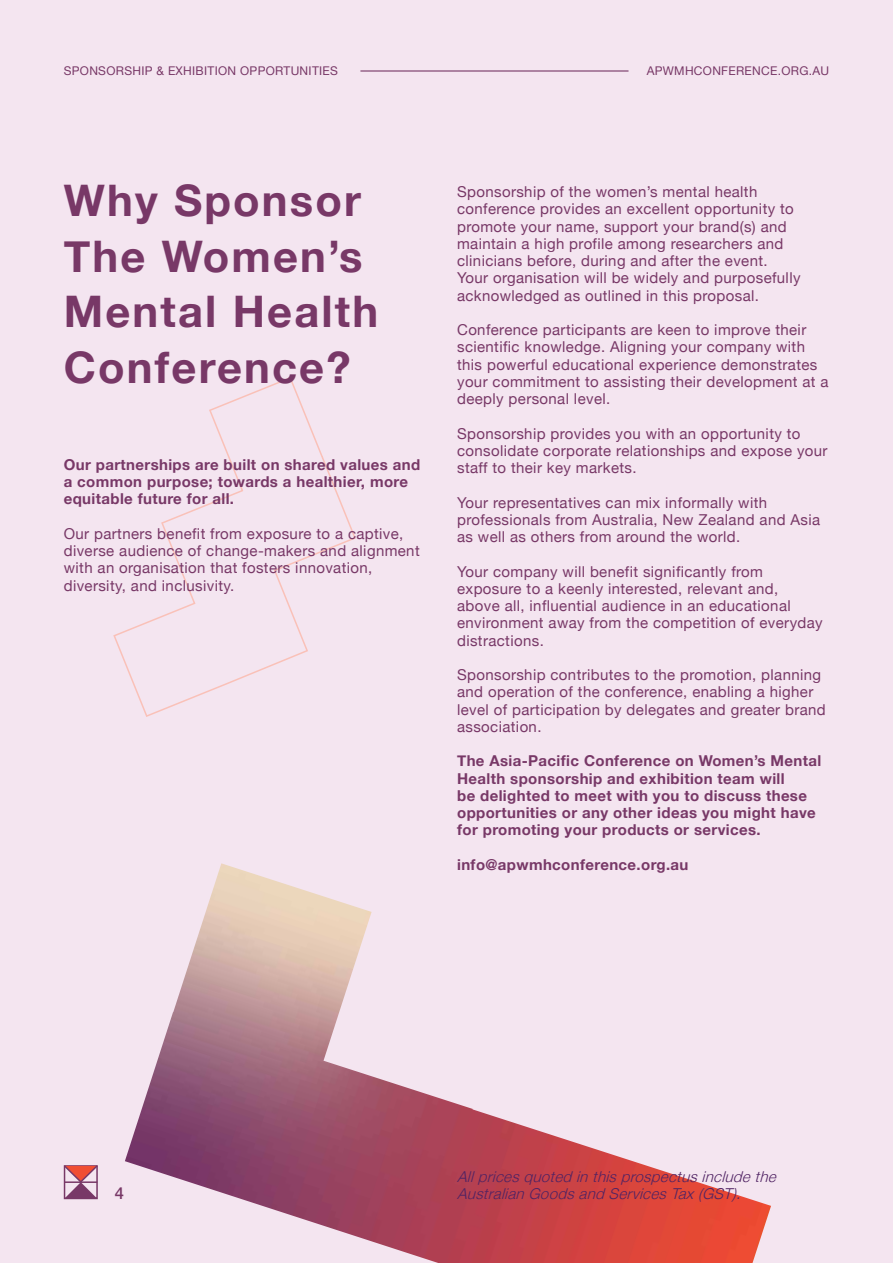
<style>
.page{position:relative;width:893px;height:1263px;background:#f4e5f0}
.page>*{position:absolute;margin:0;border:0;box-sizing:border-box;transform-origin:0 0}
.t1{font:700 43.5px/55.5px "Helvetica Neue";letter-spacing:.05em;color:#783867}
.t2{font:500 16.5px "Helvetica Neue";color:#783867}
.t3{font:15px/17.2px "Helvetica Neue";letter-spacing:.025em;color:#783867}
.t4{font:700 15px/17.2px "Helvetica Neue";letter-spacing:.025em;color:#783867}
.t5{font:italic 300 15px/17.2px "Helvetica Neue";color:#502363}
.t6{font:12px "Helvetica Neue";letter-spacing:.025em;color:#783867}
</style>
<div class="page">
<svg style="left:113px;top:377px;width:243px;height:340px"></svg>
<img style="left:125px;top:863px;width:646px;height:400px">
<hr style="left:360px;top:70px;width:268px;height:2px;background:#783867">
<svg style="left:63px;top:1165px;width:35px;height:35px"></svg>
<hr style="left:64px;top:1181px;width:33px;height:2px;background:#783867">
<p class="t6" style="left:64px;top:62px;width:276px">SPONSORSHIP &amp; EXHIBITION OPPORTUNITIES</p>
<p class="t6" style="left:647px;top:62px;width:184px">APWMHCONFERENCE.ORG.AU</p>
<h1 class="t1" style="left:64px;top:174px;width:316px">Why Sponsor<br>The Women’s<br>Mental Health<br>Conference?</h1>
<p class="t4" style="left:64px;top:456px;width:358px">Our partnerships are built on shared values and a common purpose; towards a healthier, more equitable future for all.</p>
<p class="t3" style="left:64px;top:526px;width:357px">Our partners benefit from exposure to a captive, diverse audience of change-makers and alignment with an organisation that fosters innovation, diversity, and inclusivity.</p>
<p class="t3" style="left:457px;top:184px;width:345px">Sponsorship of the women’s mental health conference provides an excellent opportunity to promote your name, support your brand(s) and maintain a high profile among researchers and clinicians before, during and after the event.<br>Your organisation will be widely and purposefully acknowledged as outlined in this proposal.</p>
<p class="t3" style="left:457px;top:322px;width:373px">Conference participants are keen to improve their scientific knowledge. Aligning your company with this powerful educational experience demonstrates your commitment to assisting their development at a deeply personal level.</p>
<p class="t3" style="left:457px;top:426px;width:372px">Sponsorship provides you with an opportunity to consolidate corporate relationships and expose your staff to their key markets.</p>
<p class="t3" style="left:457px;top:495px;width:365px">Your representatives can mix informally with professionals from Australia, New Zealand and Asia as well as others from around the world.</p>
<p class="t3" style="left:457px;top:564px;width:367px">Your company will benefit significantly from exposure to a keenly interested, relevant and, above all, influential audience in an educational environment away from the competition of everyday distractions.</p>
<p class="t3" style="left:457px;top:667px;width:370px">Sponsorship contributes to the promotion, planning and operation of the conference, enabling a higher level of participation by delegates and greater brand association.</p>
<p class="t4" style="left:457px;top:753px;width:366px">The Asia-Pacific Conference on Women’s Mental Health sponsorship and exhibition team will<br>be delighted to meet with you to discuss these opportunities or any other ideas you might have for promoting your products or services.</p>
<p class="t4" style="left:457px;top:856px;width:233px">info@apwmhconference.org.au</p>
<p class="t2" style="left:115px;top:1180px;width:11px">4</p>
<p class="t5" style="left:457px;top:1167px;width:326px">Allpricesquotedinthisprospectusincludethe<br>AustralianGoodsandServicesTax(GST).</p>
</div>
